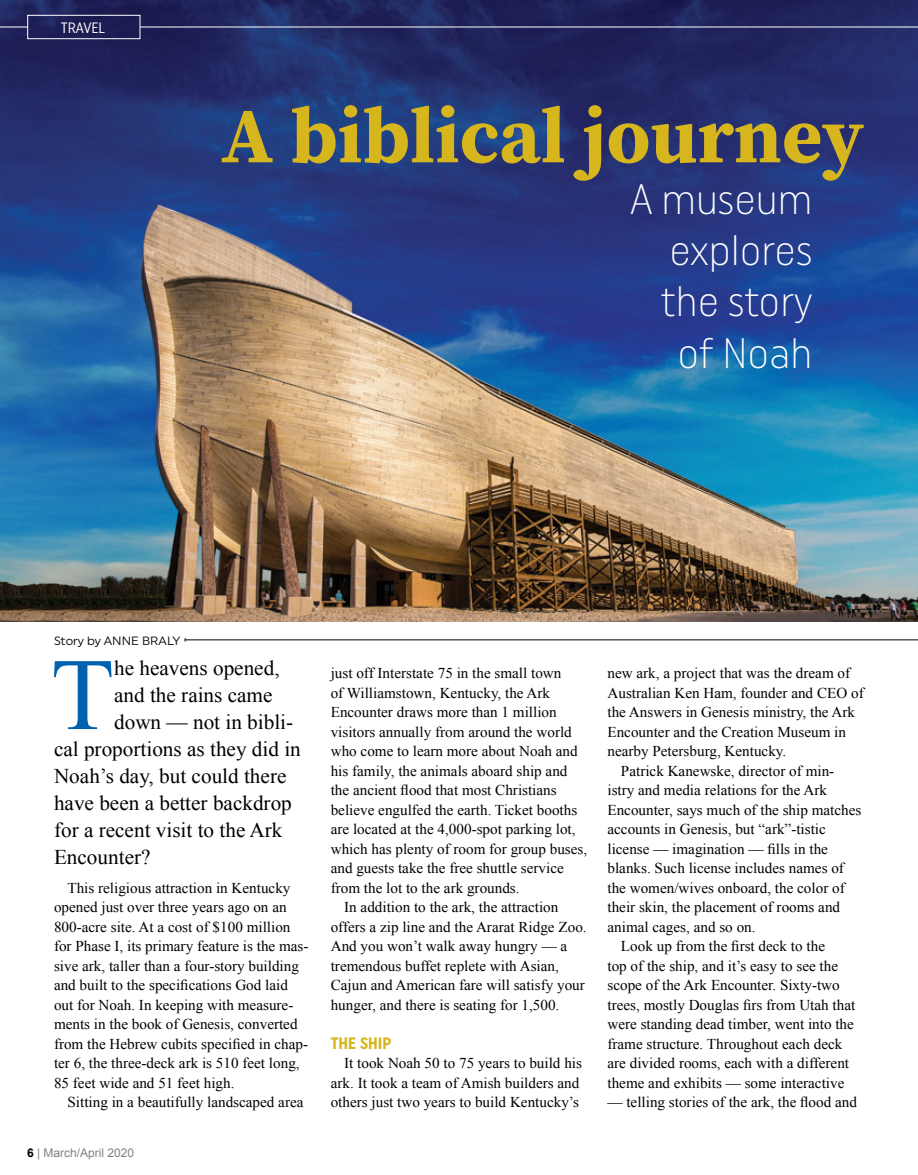
<style>
.page{position:relative;width:918px;height:1175px;background:#fff}
.page>*{position:absolute;margin:0;border:0;box-sizing:border-box;transform-origin:0 0}
.t1{font:102.6px "Times New Roman";color:#0061af}
.t2{font:700 78px "Source Serif Pro";color:#d7b51c}
.t3{font:300 42.6px/51px "Uniform Condensed";color:#fff;text-align:right}
.t4{font:21px "Times New Roman";color:#000}
.t5{font:700 16.5px "Uniform Condensed";color:#d7b51c}
.t6{font:15px/19.5px "Times New Roman";color:#000}
.t7{font:15px "Uniform Condensed";color:#fff}
.t8{font:12px "Arial";color:#808285}
.t9{font:12px "Uniform";letter-spacing:-.005em;color:#000}
.s1{font-weight:700;color:#000}
</style>
<div class="page">
<img style="left:0;top:0;width:918px;height:622px">
<div style="left:27px;top:15px;width:113px;height:24px;border:1px solid #fff"></div>
<svg style="left:0;top:27px;width:28px;height:1px"></svg>
<hr style="left:140px;top:27px;width:778px;height:1px;background:#fff">
<hr style="left:185px;top:639px;width:733px;height:1px;background:#000">
<p class="t7" style="left:61px;top:19px;width:46px">TRAVEL</p>
<h2 class="t2" style="left:221px;top:82px;width:645px">A biblical journey</h2>
<h3 class="t3" style="left:631px;top:173px;width:183px">A museum explores the story of Noah</h3>
<p class="t9" style="left:54px;top:633px;width:128px">Story by ANNE BRALY</p>
<h1 class="t1" style="left:51px;top:625px;width:65px">T</h1>
<h3 class="t4" style="left:114px;top:654px;width:167px">he heavens opened,</h3>
<h3 class="t4" style="left:114px;top:681px;width:160px">and the rains came</h3>
<h3 class="t4" style="left:114px;top:708px;width:181px">down — not in bibli-</h3>
<h3 class="t4" style="left:54px;top:735px;width:248px">cal proportions as they did in</h3>
<h3 class="t4" style="left:54px;top:762px;width:234px">Noah’s day, but could there</h3>
<h3 class="t4" style="left:54px;top:789px;width:239px">have been a better backdrop</h3>
<h3 class="t4" style="left:54px;top:816px;width:230px">for a recent visit to the Ark</h3>
<h3 class="t4" style="left:54px;top:843px;width:98px">Encounter?</h3>
<p class="t6" style="left:54px;top:878px;width:256px;text-indent:14px">This religious attraction in Kentucky opened just over three years ago on an 800-acre site. At a cost of $100 million for Phase I, its primary feature is the mas&shy;sive ark, taller than a four-story building and built to the specifications God laid out for Noah. In keeping with measure&shy;ments in the book of Genesis, converted from the Hebrew cubits specified in chap&shy;ter 6, the three-deck ark is 510 feet long, 85 feet wide and 51 feet high.</p>
<p class="t6" style="left:67px;top:1092px;width:238px">Sitting in a beautifully landscaped area</p>
<p class="t8" style="left:27px;top:1144px;width:109px"><span class="s1">6</span> | March/April 2020</p>
<p class="t6" style="left:331px;top:663px;width:232px">just off Interstate 75 in the small town</p>
<p class="t6" style="left:331px;top:683px;width:221px">of Williamstown, Kentucky, the Ark</p>
<p class="t6" style="left:331px;top:702px;width:227px">Encounter draws more than 1 million</p>
<p class="t6" style="left:331px;top:721px;width:243px">visitors annually from around the world</p>
<p class="t6" style="left:331px;top:741px;width:248px">who come to learn more about Noah and</p>
<p class="t6" style="left:331px;top:760px;width:238px">his family, the animals aboard ship and</p>
<p class="t6" style="left:331px;top:780px;width:227px">the ancient flood that most Christians</p>
<p class="t6" style="left:331px;top:799px;width:248px">believe engulfed the earth. Ticket booths</p>
<p class="t6" style="left:331px;top:819px;width:246px">are located at the 4,000-spot parking lot,</p>
<p class="t6" style="left:331px;top:838px;width:258px">which has plenty of room for group buses,</p>
<p class="t6" style="left:331px;top:858px;width:235px">and guests take the free shuttle service</p>
<p class="t6" style="left:331px;top:877px;width:190px">from the lot to the ark grounds.</p>
<p class="t6" style="left:344px;top:897px;width:216px">In addition to the ark, the attraction</p>
<p class="t6" style="left:331px;top:916px;width:257px">offers a zip line and the Ararat Ridge Zoo.</p>
<p class="t6" style="left:331px;top:936px;width:238px">And you won’t walk away hungry — a</p>
<p class="t6" style="left:331px;top:955px;width:230px">tremendous buffet replete with Asian,</p>
<p class="t6" style="left:331px;top:975px;width:256px">Cajun and American fare will satisfy your</p>
<p class="t6" style="left:331px;top:994px;width:230px">hunger, and there is seating for 1,500.</p>
<p class="t5" style="left:331px;top:1033px;width:62px">THE SHIP</p>
<p class="t6" style="left:331px;top:1053px;width:253px;text-indent:13px">It took Noah 50 to 75 years to build his ark. It took a team of Amish builders and others just two years to build Kentucky’s</p>
<p class="t6" style="left:607px;top:663px;width:244px">new ark, a project that was the dream of</p>
<p class="t6" style="left:607px;top:683px;width:258px">Australian Ken Ham, founder and CEO of</p>
<p class="t6" style="left:607px;top:702px;width:249px">the Answers in Genesis ministry, the Ark</p>
<p class="t6" style="left:607px;top:721px;width:240px">Encounter and the Creation Museum in</p>
<p class="t6" style="left:607px;top:741px;width:180px">nearby Petersburg, Kentucky.</p>
<p class="t6" style="left:621px;top:760px;width:215px">Patrick Kanewske, director of min-</p>
<p class="t6" style="left:608px;top:780px;width:221px">istry and media relations for the Ark</p>
<p class="t6" style="left:608px;top:800px;width:255px">Encounter, says much of the ship matches</p>
<p class="t6" style="left:608px;top:819px;width:220px">accounts in Genesis, but “ark”-tistic</p>
<p class="t6" style="left:608px;top:839px;width:222px">license — imagination — fills in the</p>
<p class="t6" style="left:608px;top:858px;width:238px">blanks. Such license includes names of</p>
<p class="t6" style="left:608px;top:878px;width:239px">the women/wives onboard, the color of</p>
<p class="t6" style="left:608px;top:897px;width:234px">their skin, the placement of rooms and</p>
<p class="t6" style="left:608px;top:917px;width:150px">animal cages, and so on.</p>
<p class="t6" style="left:621px;top:936px;width:206px">Look up from the first deck to the</p>
<p class="t6" style="left:608px;top:956px;width:232px">top of the ship, and it’s easy to see the</p>
<p class="t6" style="left:608px;top:975px;width:234px">scope of the Ark Encounter. Sixty-two</p>
<p class="t6" style="left:608px;top:995px;width:249px">trees, mostly Douglas firs from Utah that</p>
<p class="t6" style="left:608px;top:1014px;width:248px">were standing dead timber, went into the</p>
<p class="t6" style="left:608px;top:1034px;width:236px">frame structure. Throughout each deck</p>
<p class="t6" style="left:608px;top:1053px;width:243px">are divided rooms, each with a different</p>
<p class="t6" style="left:608px;top:1073px;width:238px">theme and exhibits — some interactive</p>
<p class="t6" style="left:608px;top:1092px;width:251px">— telling stories of the ark, the flood and</p>
</div>
